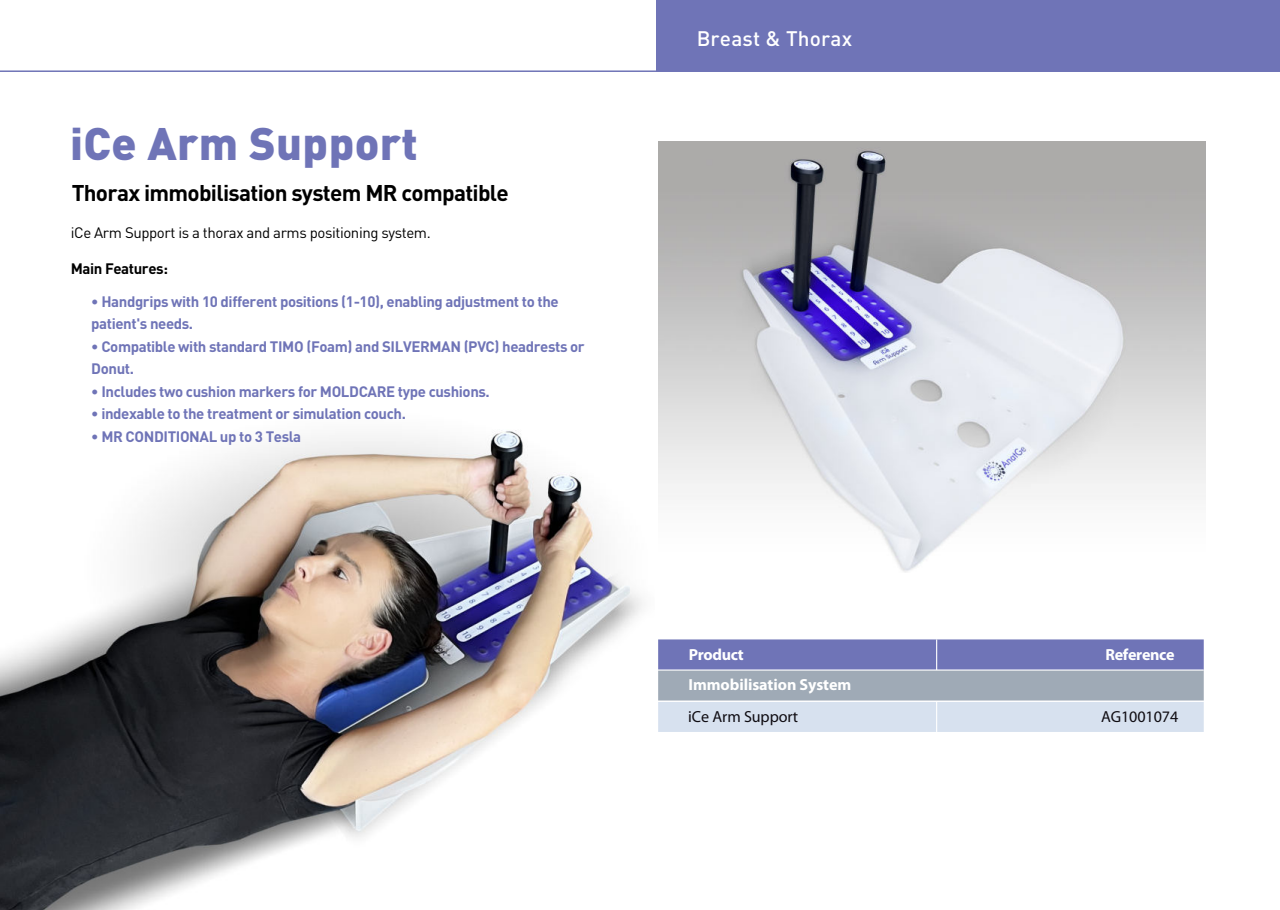
<style>
.page{position:relative;width:1280px;height:910px;background:#fff}
.page>*{position:absolute;margin:0;border:0;box-sizing:border-box;transform-origin:0 0}
.t1{font:900 45px "DIN Pro";letter-spacing:.01em;color:#6f74b7}
.t2{font:700 22.5px "DIN Pro";letter-spacing:-.03em;color:#000}
.t3{font:500 20.85px "DIN Pro";letter-spacing:.01em;color:#fff}
.t4{font:700 16.05px "Myriad Pro";letter-spacing:-.005em;color:#fff}
.t5{font:16.05px "Myriad Pro";letter-spacing:-.005em;color:#0f0c12}
.t6{font:700 15px/22.5px "DIN Pro";letter-spacing:-.025em;color:#6f74b7}
.t7{font:15px "DIN Pro";letter-spacing:-.025em;color:#000}
.t8{font:700 15px "DIN Pro";letter-spacing:-.025em;color:#000}
</style>
<div class="page">
<svg style="left:658px;top:639px;width:546px;height:93px;background:#a3abca"></svg>
<hr style="left:657px;top:669px;width:547px;height:2px;background:#fff">
<hr style="left:654px;top:701px;width:550px;height:1px;background:#fff">
<hr style="left:936px;top:639px;width:1px;height:31px;background:#fff">
<hr style="left:936px;top:701px;width:1px;height:31px;background:#fff">
<img style="left:0;top:430px;width:642px;height:480px">
<img style="left:658px;top:141px;width:547px;height:431px">
<hr style="left:0;top:70px;width:1280px;height:2px;background:#6f74b7">
<div style="left:656px;top:0;width:624px;height:71px;background:#6f74b7"></div>
<h1 class="t1" style="left:70px;top:128px;width:349px">iCe Arm Support</h1>
<h2 class="t2" style="left:72px;top:183px;width:439px">Thorax immobilisation system MR compatible</h2>
<p class="t7" style="left:71px;top:227px;width:361px">iCe Arm Support is a thorax and arms positioning system.</p>
<p class="t8" style="left:71px;top:262px;width:99px">Main Features:</p>
<p class="t6" style="left:91px;top:291px;width:469px">• Handgrips with 10 different positions (1-10), enabling adjustment to the patient's needs.</p>
<p class="t6" style="left:91px;top:336px;width:495px">• Compatible with standard TIMO (Foam) and SILVERMAN (PVC) headrests or<br>Donut.</p>
<p class="t6" style="left:91px;top:381px;width:400px">• Includes two cushion markers for MOLDCARE type cushions.</p>
<p class="t6" style="left:91px;top:403px;width:316px">• indexable to the treatment or simulation couch.</p>
<p class="t6" style="left:91px;top:426px;width:212px">• MR CONDITIONAL up to 3 Tesla</p>
<h3 class="t3" style="left:697px;top:26px;width:157px">Breast &amp; Thorax</h3>
<p class="t4" style="left:689px;top:649px;width:56px">Product</p>
<p class="t4" style="left:1105px;top:649px;width:71px">Reference</p>
<p class="t4" style="left:689px;top:679px;width:164px">Immobilisation System</p>
<p class="t5" style="left:688px;top:710px;width:111px">iCe Arm Support</p>
<p class="t5" style="left:1101px;top:710px;width:79px">AG1001074</p>
</div>
